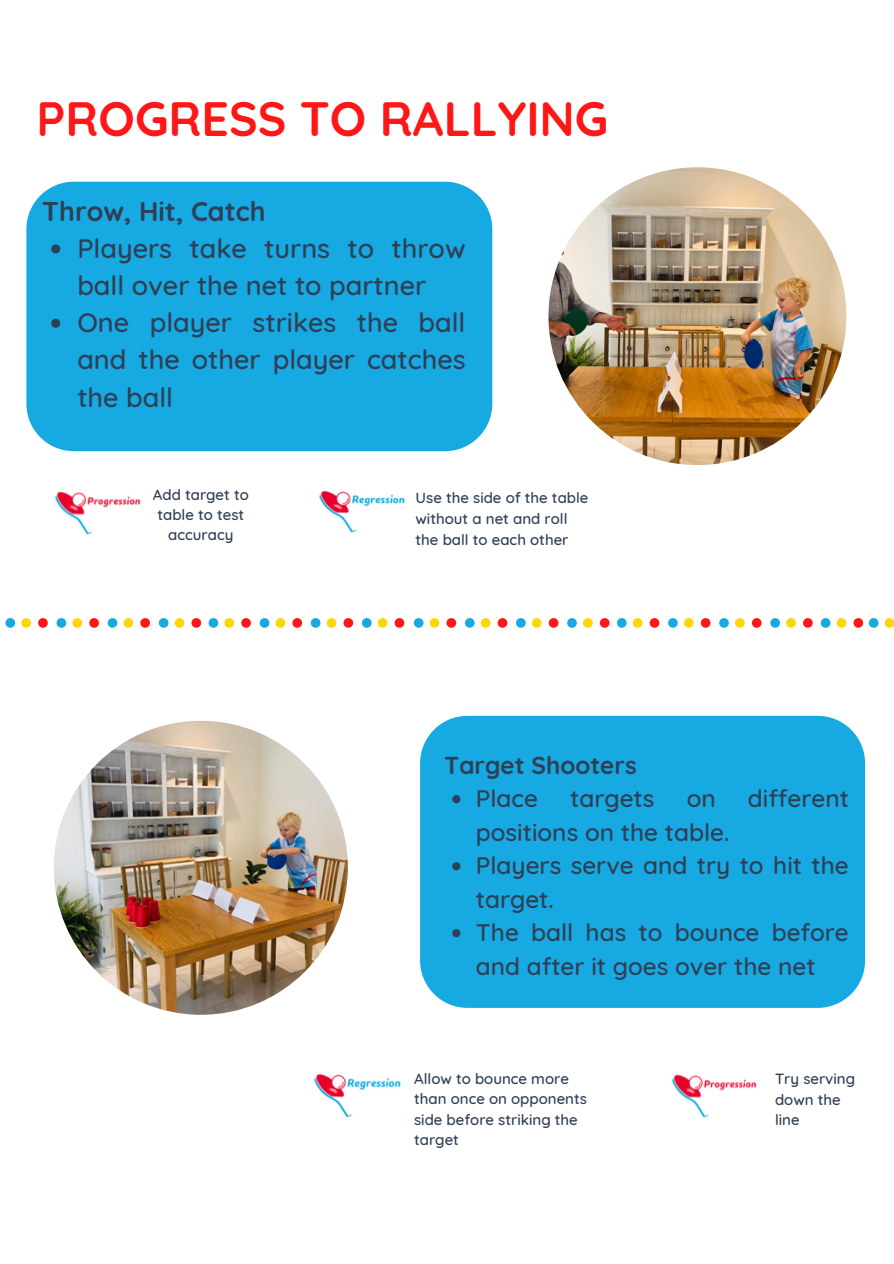
<style>
.page{position:relative;width:894px;height:1264px;background:#fff}
.page>*{position:absolute;margin:0;border:0;box-sizing:border-box;transform-origin:0 0}
.t1{font:700 48px "Quicksand";color:#ff1616}
.t2{font:500 27px/37.2px "Quicksand";color:#2f3f55}
.t3{font:700 27px "Quicksand";color:#2f3f55}
.t4{font:500 24.3px/33.5px "Quicksand";color:#2f3f55}
.t5{font:700 24.3px "Quicksand";color:#2f3f55}
.t6{font:500 15px/20.5px "Quicksand";color:#2f3f55}
</style>
<div class="page">
<img style="left:54px;top:720px;width:294px;height:294px;border-radius:50%">
<img style="left:548px;top:167px;width:298px;height:298px;border-radius:50%">
<div style="left:420px;top:715px;width:444px;height:292px;background:#16a9e2;border-radius:47px"></div>
<svg style="left:452px;top:795px;width:8px;height:8px"></svg>
<svg style="left:452px;top:862px;width:8px;height:8px"></svg>
<svg style="left:452px;top:929px;width:8px;height:8px"></svg>
<div style="left:26px;top:182px;width:466px;height:269px;background:#16a9e2;border-radius:47px"></div>
<svg style="left:51px;top:244px;width:9px;height:9px"></svg>
<svg style="left:51px;top:319px;width:9px;height:9px"></svg>
<svg style="left:5px;top:618px;width:10px;height:9px"></svg>
<svg style="left:21px;top:618px;width:10px;height:9px"></svg>
<svg style="left:38px;top:618px;width:10px;height:9px"></svg>
<svg style="left:57px;top:618px;width:9px;height:9px"></svg>
<svg style="left:72px;top:618px;width:10px;height:9px"></svg>
<svg style="left:89px;top:618px;width:10px;height:9px"></svg>
<svg style="left:108px;top:618px;width:9px;height:9px"></svg>
<svg style="left:123px;top:618px;width:10px;height:9px"></svg>
<svg style="left:140px;top:618px;width:10px;height:9px"></svg>
<svg style="left:159px;top:618px;width:9px;height:9px"></svg>
<svg style="left:175px;top:618px;width:9px;height:9px"></svg>
<svg style="left:191px;top:618px;width:10px;height:9px"></svg>
<svg style="left:208px;top:618px;width:10px;height:9px"></svg>
<svg style="left:224px;top:618px;width:10px;height:9px"></svg>
<svg style="left:241px;top:618px;width:10px;height:9px"></svg>
<svg style="left:260px;top:618px;width:9px;height:9px"></svg>
<svg style="left:275px;top:618px;width:10px;height:9px"></svg>
<svg style="left:292px;top:618px;width:10px;height:9px"></svg>
<svg style="left:311px;top:618px;width:9px;height:9px"></svg>
<svg style="left:326px;top:618px;width:10px;height:9px"></svg>
<svg style="left:343px;top:618px;width:10px;height:9px"></svg>
<svg style="left:362px;top:618px;width:9px;height:9px"></svg>
<svg style="left:378px;top:618px;width:9px;height:9px"></svg>
<svg style="left:394px;top:618px;width:10px;height:9px"></svg>
<svg style="left:413px;top:618px;width:10px;height:9px"></svg>
<svg style="left:429px;top:618px;width:10px;height:9px"></svg>
<svg style="left:446px;top:618px;width:10px;height:9px"></svg>
<svg style="left:465px;top:618px;width:9px;height:9px"></svg>
<svg style="left:480px;top:618px;width:10px;height:9px"></svg>
<svg style="left:497px;top:618px;width:10px;height:9px"></svg>
<svg style="left:516px;top:618px;width:9px;height:9px"></svg>
<svg style="left:531px;top:618px;width:10px;height:9px"></svg>
<svg style="left:548px;top:618px;width:10px;height:9px"></svg>
<svg style="left:567px;top:618px;width:9px;height:9px"></svg>
<svg style="left:583px;top:618px;width:9px;height:9px"></svg>
<svg style="left:599px;top:618px;width:10px;height:9px"></svg>
<svg style="left:617px;top:618px;width:9px;height:9px"></svg>
<svg style="left:632px;top:618px;width:10px;height:9px"></svg>
<svg style="left:649px;top:618px;width:10px;height:9px"></svg>
<svg style="left:668px;top:618px;width:9px;height:9px"></svg>
<svg style="left:684px;top:618px;width:9px;height:9px"></svg>
<svg style="left:700px;top:618px;width:10px;height:9px"></svg>
<svg style="left:719px;top:618px;width:9px;height:9px"></svg>
<svg style="left:735px;top:618px;width:9px;height:9px"></svg>
<svg style="left:751px;top:618px;width:10px;height:9px"></svg>
<svg style="left:770px;top:618px;width:9px;height:9px"></svg>
<svg style="left:786px;top:618px;width:9px;height:9px"></svg>
<svg style="left:803px;top:618px;width:9px;height:9px"></svg>
<svg style="left:820px;top:618px;width:10px;height:9px"></svg>
<svg style="left:836px;top:618px;width:10px;height:9px"></svg>
<svg style="left:853px;top:618px;width:9px;height:9px"></svg>
<svg style="left:868px;top:618px;width:10px;height:9px"></svg>
<svg style="left:884px;top:618px;width:9px;height:9px"></svg>
<img style="left:319px;top:490px;width:86px;height:43px">
<img style="left:314px;top:1073px;width:87px;height:45px">
<img style="left:55px;top:491px;width:86px;height:44px">
<img style="left:672px;top:1074px;width:85px;height:44px">
<h1 class="t1" style="left:37px;top:88px;width:573px">PROGRESS TO RALLYING</h1>
<h2 class="t3" style="left:42px;top:194px;width:225px">Throw, Hit, Catch</h2>
<h2 class="t2" style="left:77px;top:229px;width:390px">Players take turns to throw ball over the net to partner<br>One player strikes the ball and the other player catches the ball</h2>
<p class="t6" style="left:153px;top:484px;width:97px;text-align:center">Add target to table to test accuracy</p>
<p class="t6" style="left:415px;top:487px;width:174px">Use the side of the table without a net and roll the ball to each other</p>
<h3 class="t5" style="left:444px;top:749px;width:194px">Target Shooters</h3>
<h3 class="t4" style="left:475px;top:781px;width:64px">Place</h3>
<h3 class="t4" style="left:570px;top:781px;width:86px">targets</h3>
<h3 class="t4" style="left:686px;top:781px;width:31px">on</h3>
<h3 class="t4" style="left:747px;top:781px;width:102px">different</h3>
<h3 class="t4" style="left:475px;top:815px;width:374px">positions on the table.<br>Players serve and try to hit the target.<br>The ball has to bounce before and after it goes over the net</h3>
<p class="t6" style="left:414px;top:1067px;width:174px">Allow to bounce more than once on opponents side before striking the target</p>
<p class="t6" style="left:774px;top:1068px;width:82px">Try serving down the line</p>
</div>
